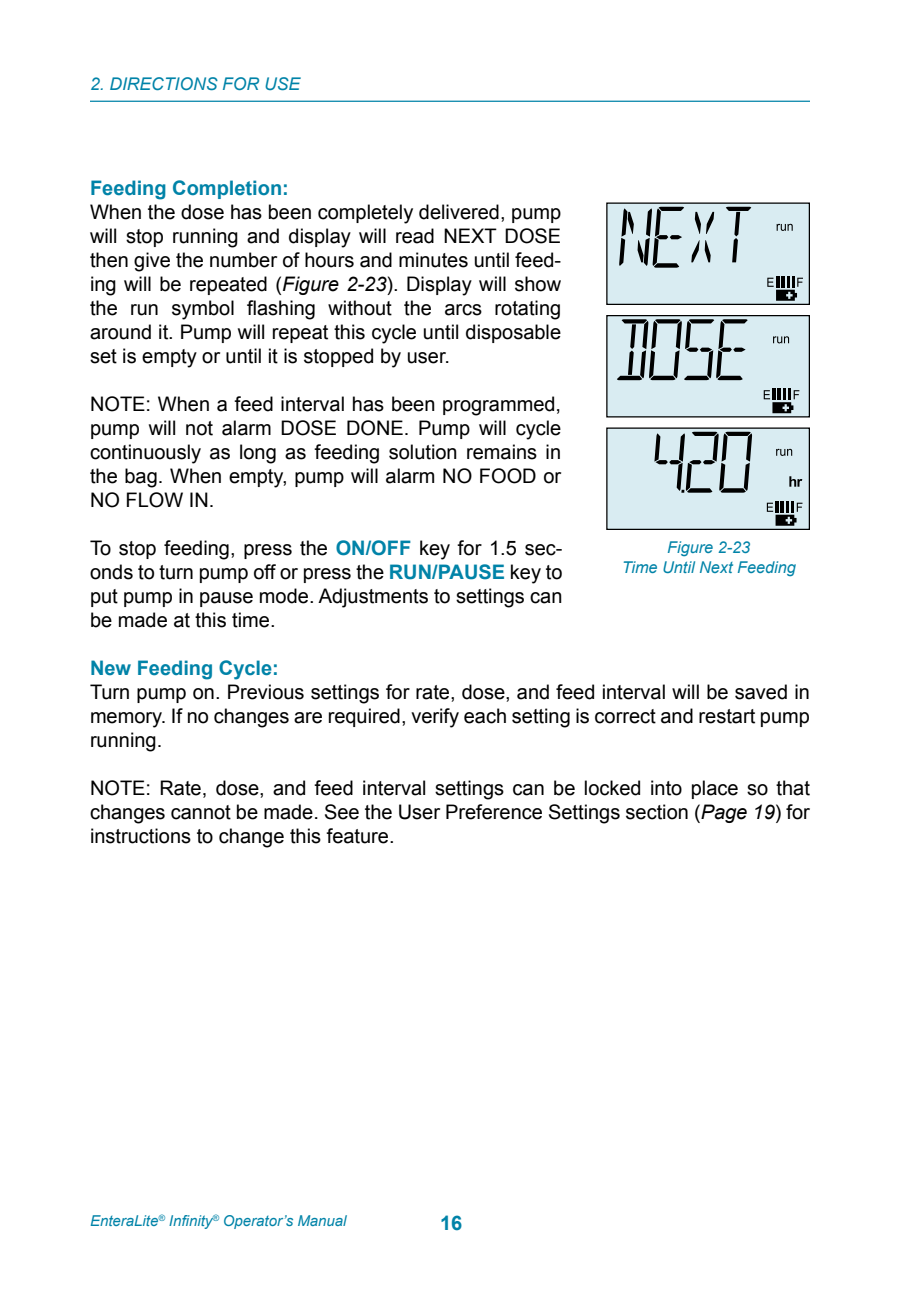
<style>
.page{position:relative;width:900px;height:1305px;background:#fff}
.page>*{position:absolute;margin:0;border:0;box-sizing:border-box;transform-origin:0 0}
.t1{font:20px/24px "Arial";color:#000;text-align:justify}
.t2{font:700 20px "Arial";color:#0083a8}
.t3{font:italic 17.5px "Arial";color:#0083a8}
.t4{font:italic 16.25px/19.5px "Arial";color:#0083a8;text-align:center}
.t5{font:italic 15px "Arial";color:#0083a8}
.s1{font-style:italic}
.s2{font-weight:700;color:#0083a8}
</style>
<div class="page">
<hr style="left:90px;top:101px;width:720px;height:1px;background:#0083a8">
<div style="left:607px;top:203px;width:202px;height:101px;background:#d9ecf2"></div>
<svg style="left:777px;top:224px;width:16px;height:7px"></svg>
<svg style="left:767px;top:276px;width:36px;height:25px"></svg>
<svg style="left:619px;top:207px;width:65px;height:61px"></svg>
<svg style="left:691px;top:240px;width:20px;height:22px"></svg>
<svg style="left:695px;top:212px;width:19px;height:22px"></svg>
<svg style="left:726px;top:207px;width:25px;height:55px"></svg>
<div style="left:606px;top:202px;width:204px;height:103px;border:1px solid #000"></div>
<div style="left:607px;top:316px;width:202px;height:101px;background:#d9ecf2"></div>
<svg style="left:773px;top:336px;width:16px;height:7px"></svg>
<svg style="left:764px;top:389px;width:35px;height:24px"></svg>
<svg style="left:617px;top:319px;width:131px;height:61px"></svg>
<div style="left:606px;top:315px;width:204px;height:102px;border:1px solid #000"></div>
<div style="left:607px;top:428px;width:202px;height:101px;background:#d9ecf2"></div>
<svg style="left:776px;top:449px;width:16px;height:7px"></svg>
<svg style="left:767px;top:501px;width:35px;height:25px"></svg>
<svg style="left:789px;top:476px;width:13px;height:11px"></svg>
<svg style="left:654px;top:432px;width:98px;height:61px"></svg>
<div style="left:606px;top:427px;width:204px;height:103px;border:1px solid #000"></div>
<p class="t3" style="left:90px;top:77px;width:212px">2. DIRECTIONS FOR USE</p>
<p class="t2" style="left:90px;top:174px;width:200px">Feeding Completion:</p>
<p class="t1" style="left:90px;top:200px;width:473px">When the dose has been completely delivered, pump will stop running and display will read NEXT DOSE then give the number of hours and minutes until feed&shy;ing will be repeated (<span class="s1">Figure 2-23</span>). Display will show the run symbol flashing without the arcs rotating around it. Pump will repeat this cycle until disposable set is empty or until it is stopped by user.</p>
<p class="t1" style="left:90px;top:392px;width:473px">NOTE: When a feed interval has been programmed, pump will not alarm DOSE DONE. Pump will cycle continuously as long as feeding solution remains in the bag. When empty, pump will alarm NO FOOD or NO FLOW IN.</p>
<p class="t1" style="left:90px;top:536px;width:474px">To stop feeding, press the <span class="s2">ON/OFF</span> key for 1.5 sec&shy;onds to turn pump off or press the <span class="s2">RUN/PAUSE</span> key to put pump in pause mode. Adjustments to settings can be made at this time.</p>
<p class="t2" style="left:90px;top:654px;width:190px">New Feeding Cycle:</p>
<p class="t1" style="left:90px;top:680px;width:721px">Turn pump on. Previous settings for rate, dose, and feed interval will be saved in memory. If no changes are required, verify each setting is correct and restart pump running.</p>
<p class="t1" style="left:90px;top:776px;width:722px">NOTE: Rate, dose, and feed interval settings can be locked into place so that changes cannot be made. See the User Preference Settings section (<span class="s1">Page 19</span>) for instructions to change this feature.</p>
<p class="t4" style="left:622px;top:539px;width:176px">Figure 2-23<br>Time Until Next Feeding</p>
<p class="t5" style="left:90px;top:1215px;width:258px">EnteraLite<sup>®</sup> Infinity<sup>®</sup> Operator’s Manual</p>
<p class="t2" style="left:440px;top:1215px;width:24px">16</p>
</div>
